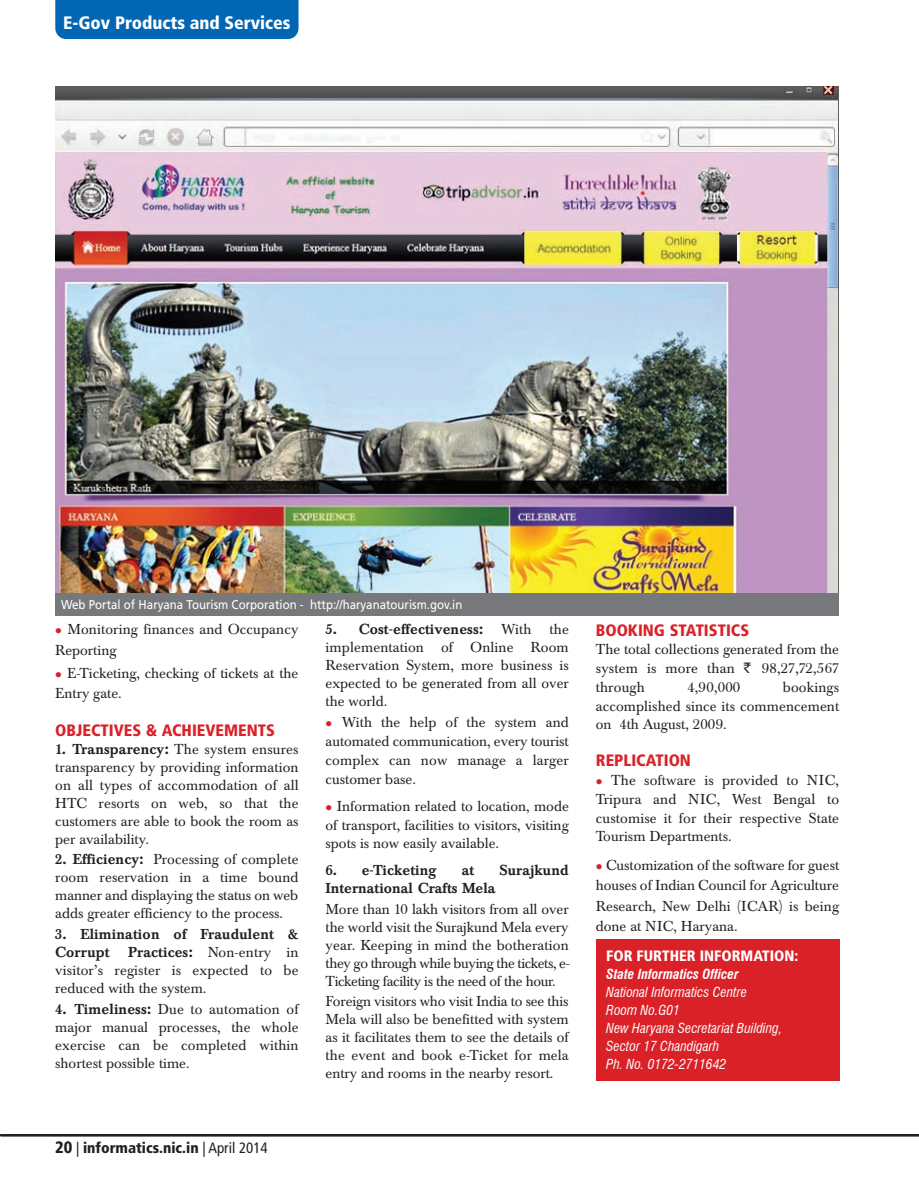
<style>
.page{position:relative;width:919px;height:1189px;background:#fff}
.page>*{position:absolute;margin:0;border:0;box-sizing:border-box;transform-origin:0 0}
.t1{font:900 condensed 18px "Frutiger";color:#fff}
.t2{font:900 condensed 16.5px "Frutiger";color:#da2128}
.t3{font:900 condensed 15px "Frutiger";color:#231f20}
.t4{font:900 condensed 15px "Frutiger";color:#fff}
.t5{font:14.25px/18px "Baskerville BE";color:#231f20;text-align:justify}
.t6{font:500 14.25px/18px "Baskerville BE";letter-spacing:.01em;color:#231f20}
.t7{font:italic condensed 13.5px/18px "Swiss 721 BT";color:#fff}
.t8{font:12.75px "Frutiger";color:#fff;scale:.9 1}
.s1{color:#da2128}
.s2{font-weight:500}
.s3{font-size:16.5px}
.s4{font-weight:400}
.s5{font-family:"Rupee Foradian"}
.s6{font-weight:700}
</style>
<div class="page">
<hr style="left:0;top:1134px;width:918px;height:2px;background:#231f20">
<div style="left:55px;top:0;width:243px;height:39px;background:#0166b3"></div>
<div style="left:595px;top:939px;width:243px;height:142px;background:#da2128"></div>
<img style="left:55px;top:87px;width:782px;height:506px">
<div style="left:55px;top:593px;width:783px;height:23px;background:#76787b"></div>
<p class="t1" style="left:63px;top:16px;width:229px">E-Gov Products and Services</p>
<p class="t8" style="left:61px;top:599px;width:447px">Web Portal of Haryana Tourism Corporation - http://haryanatourism.gov.in</p>
<p class="t5" style="left:55px;top:621px;width:245px;line-height:20.2px"><span class="s1">●</span> Monitoring finances and Occupancy<br>Reporting</p>
<p class="t5" style="left:55px;top:665px;width:244px;line-height:20.2px"><span class="s1">●</span> E-Ticketing, checking of tickets at the<br>Entry gate.</p>
<p class="t2" style="left:55px;top:723px;width:221px">OBJECTIVES &amp; ACHIEVEMENTS</p>
<p class="t5" style="left:55px;top:741px;width:245px"><span class="s2">1. Transparency:</span> The system ensures transparency by providing information on all types of accommodation of all HTC resorts on web, so that the customers are able to book the room as per availability.</p>
<p class="t5" style="left:55px;top:852px;width:245px"><span class="s2">2. Efficiency:</span> Processing of complete room reservation in a time bound manner and displaying the status on web adds greater efficiency to the process.</p>
<p class="t6" style="left:55px;top:927px;width:245px">3. Elimination of Fraudulent &amp;<br>Corrupt</p>
<p class="t5" style="left:55px;top:945px;width:244px;text-indent:73px"><span class="s2">Practices:</span> Non-entry in visitor’s register is expected to be reduced with the system.</p>
<p class="t5" style="left:55px;top:1001px;width:245px"><span class="s2">4. Timeliness:</span> Due to automation of major manual processes, the whole exercise can be completed within shortest possible time.</p>
<p class="t3" style="left:55px;top:1142px;width:214px"><span class="s3">20</span> <span class="s4">|</span> informatics.nic.in <span class="s4">| April 2014</span></p>
<p class="t5" style="left:325px;top:621px;width:245px;text-indent:224px">the implementation of Online Room Reservation System, more business is expected to be generated from all over the world.</p>
<p class="t5" style="left:325px;top:715px;width:245px;line-height:18.8px"><span class="s1">●</span> With the help of the system and automated communication, every tourist complex can now manage a larger customer base.</p>
<p class="t5" style="left:325px;top:798px;width:245px;line-height:18.8px"><span class="s1">●</span> Information related to location, mode of transport, facilities to visitors, visiting spots is now easily available.</p>
<p class="t6" style="left:325px;top:863px;width:112px">6. e-Ticketing</p>
<p class="t6" style="left:461px;top:863px;width:14px">at</p>
<p class="t6" style="left:499px;top:863px;width:71px">Surajkund</p>
<p class="t5" style="left:325px;top:879px;width:244px;line-height:20.7px"><span class="s2">International Crafts Mela<br></span>More than 10 lakh visitors from all over</p>
<p class="t5" style="left:325px;top:919px;width:246px">the world visit the Surajkund Mela every year. Keeping in mind the botheration they go through while buying the tickets, e-Ticketing facility is the need of the hour.</p>
<p class="t5" style="left:325px;top:994px;width:244px">Foreign visitors who visit India to see this Mela will also be benefitted with system as it facilitates them to see the details of the event and book e-Ticket for mela entry and rooms in the nearby resort.</p>
<p class="t6" style="left:325px;top:622px;width:159px">5. Cost-effectiveness:</p>
<p class="t5" style="left:501px;top:621px;width:32px">With</p>
<p class="t2" style="left:595px;top:623px;width:155px">BOOKING STATISTICS</p>
<p class="t5" style="left:595px;top:642px;width:245px;line-height:18.8px">The total collections generated from the system is more than <span class="s5">`</span> 98,27,72,567 through</p>
<p class="t5" style="left:595px;top:679px;width:245px;line-height:18.8px;text-indent:187px">bookings accomplished since its commencement on 4th August, 2009.</p>
<p class="t2" style="left:595px;top:754px;width:97px">REPLICATION</p>
<p class="t5" style="left:595px;top:772px;width:245px;line-height:18.8px"><span class="s1">●</span> The software is provided to NIC, Tripura and NIC, West Bengal to customise it for their respective State Tourism Departments.</p>
<p class="t5" style="left:595px;top:857px;width:245px;line-height:20.2px"><span class="s1">●</span> Customization of the software for guest houses of Indian Council for Agriculture Research, New Delhi (ICAR) is being done at NIC, Haryana.</p>
<p class="t4" style="left:606px;top:950px;width:194px">FOR FURTHER INFORMATION:</p>
<p class="t7" style="left:606px;top:965px;width:177px"><span class="s6">State Informatics Officer<br></span>National Informatics Centre<br>Room No.G01<br>New Haryana Secretariat Building,<br>Sector 17 Chandigarh<br>Ph. No. 0172-2711642</p>
<p class="t5" style="left:687px;top:680px;width:54px">4,90,000</p>
</div>
